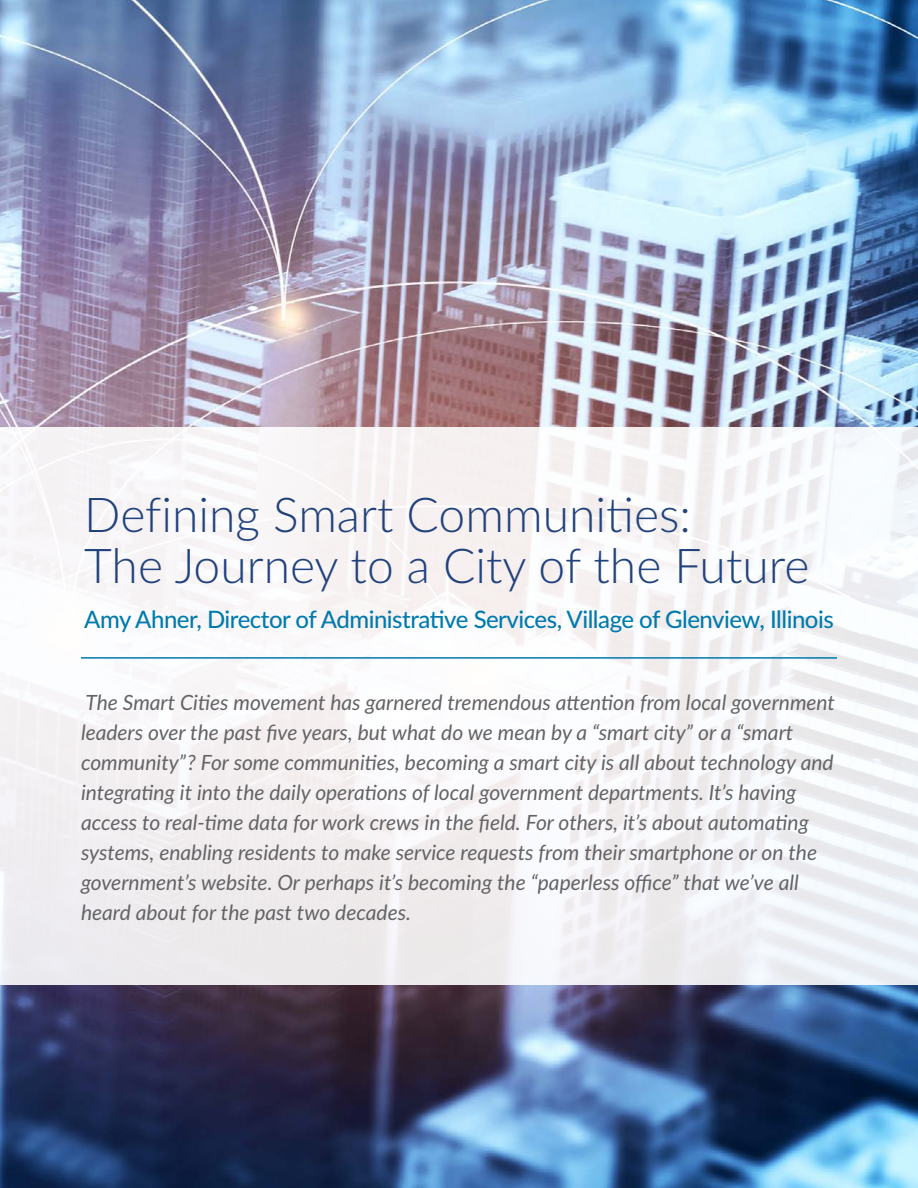
<style>
.page{position:relative;width:918px;height:1188px;background:#fff}
.page>*{position:absolute;margin:0;border:0;box-sizing:border-box;transform-origin:0 0}
.ht{font:300 48px/51px "Lato";color:#22427d}
.ht-2{font:500 24px "Lato";letter-spacing:-.02em;color:#007aae}
.t1{font:italic 21px/30px "Lato";color:#636366}
</style>
<div class="page">
<img style="left:0;top:0;width:918px;height:1188px">
<div style="left:0;top:428px;width:918px;height:558px;background:#f6f3f5"></div>
<hr style="left:81px;top:657px;width:756px;height:2px;background:#007aae">
<p class="ht" style="left:84px;top:488px;width:727px">Defining Smart Communities:<br>The Journey to a City of the Future</p>
<p class="ht-2" style="left:84px;top:602px;width:751px">Amy Ahner, Director of Administrative Services, Village of Glenview, Illinois</p>
<p class="t1" style="left:81px;top:686px;width:756px">The Smart Cities movement has garnered tremendous attention from local government leaders over the past five years, but what do we mean by a “smart city” or a “smart community”? For some communities, becoming a smart city is all about technology and integrating it into the daily operations of local government departments. It’s having access to real-time data for work crews in the field. For others, it’s about automating systems, enabling residents to make service requests from their smartphone or on the government’s website. Or perhaps it’s becoming the “paperless office” that we’ve all heard about for the past two decades.</p>
</div>
